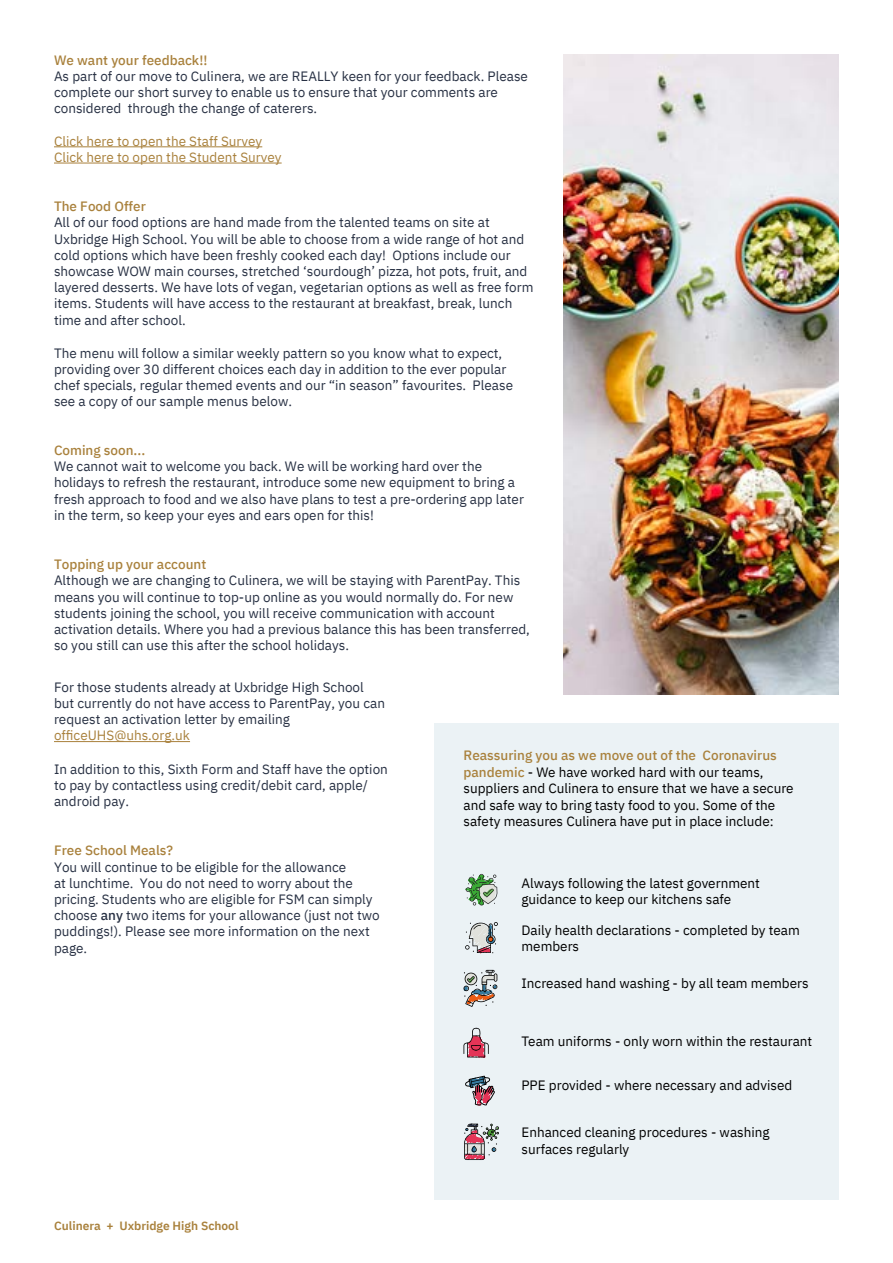
<style>
.page{position:relative;width:893px;height:1263px;background:#fff}
.page>*{position:absolute;margin:0;border:0;box-sizing:border-box;transform-origin:0 0}
.t1{font:13.5px/16.2px "IBM Plex Sans";color:#273043}
.t2{font:13.5px/16.5px "IBM Plex Sans";color:#000}
.t3{font:500 13.5px "IBM Plex Sans";color:#a9813c}
.t4{font:13.5px/16.2px "IBM Plex Sans";color:#a9813c}
.t5{font:600 12px "IBM Plex Sans";color:#a9813c}
.s1{font-weight:500}
.s2{font-weight:500;color:#a9813c}
</style>
<div class="page">
<div style="left:435px;top:723px;width:404px;height:476px;background:#ebf2f5"></div>
<svg style="left:463px;top:1028px;width:26px;height:30px"></svg>
<svg style="left:465px;top:874px;width:33px;height:32px"></svg>
<svg style="left:463px;top:970px;width:34px;height:37px"></svg>
<svg style="left:464px;top:1123px;width:35px;height:37px"></svg>
<svg style="left:465px;top:922px;width:33px;height:32px"></svg>
<svg style="left:465px;top:1076px;width:30px;height:30px"></svg>
<hr style="left:54px;top:146px;width:208px;height:1px;background:#a9813c">
<hr style="left:54px;top:163px;width:228px;height:1px;background:#a9813c">
<img style="left:563px;top:54px;width:276px;height:641px">
<hr style="left:54px;top:741px;width:136px;height:1px;background:#a9813c">
<p class="t3" style="left:54px;top:49px;width:155px">We want your feedback!!</p>
<p class="t1" style="left:54px;top:67px;width:475px">As part of our move to Culinera, we are REALLY keen for your feedback. Please complete our short survey to enable us to ensure that your comments are considered through the change of caterers.</p>
<p class="t4" style="left:54px;top:132px;width:229px">Click here to open the Staff Survey<br>Click here to open the Student Survey</p>
<p class="t3" style="left:54px;top:196px;width:93px">The Food Offer</p>
<p class="t1" style="left:54px;top:213px;width:481px">All of our food options are hand made from the talented teams on site at Uxbridge High School. You will be able to choose from a wide range of hot and cold options which have been freshly cooked each day! Options include our showcase WOW main courses, stretched ‘sourdough’ pizza, hot pots, fruit, and layered desserts. We have lots of vegan, vegetarian options as well as free form items. Students will have access to the restaurant at breakfast, break, lunch time and after school.</p>
<p class="t1" style="left:54px;top:344px;width:461px">The menu will follow a similar weekly pattern so you know what to expect, providing over 30 different choices each day in addition to the ever popular chef specials, regular themed events and our “in season” favourites. Please see a copy of our sample menus below.</p>
<p class="t3" style="left:54px;top:440px;width:93px">Coming soon...</p>
<p class="t1" style="left:54px;top:457px;width:471px">We cannot wait to welcome you back. We will be working hard over the holidays to refresh the restaurant, introduce some new equipment to bring a fresh approach to food and we also have plans to test a pre-ordering app later in the term, so keep your eyes and ears open for this!</p>
<p class="t3" style="left:54px;top:554px;width:154px">Topping up your account</p>
<p class="t1" style="left:54px;top:571px;width:477px">Although we are changing to Culinera, we will be staying with ParentPay. This means you will continue to top-up online as you would normally do. For new students joining the school, you will receive communication with account activation details. Where you had a previous balance this has been transferred, so you still can use this after the school holidays.</p>
<p class="t1" style="left:54px;top:678px;width:333px">For those students already at Uxbridge High School but currently do not have access to ParentPay, you can request an activation letter by emailing</p>
<p class="t4" style="left:54px;top:726px;width:138px">officeUHS@uhs.org.uk</p>
<p class="t1" style="left:54px;top:759px;width:335px">In addition to this, Sixth Form and Staff have the option to pay by contactless using credit/debit card, apple/ android pay.</p>
<p class="t3" style="left:54px;top:840px;width:121px">Free School Meals?</p>
<p class="t1" style="left:54px;top:857px;width:327px">You will continue to be eligible for the allowance<br>at lunchtime. You do not need to worry about the pricing. Students who are eligible for FSM can simply choose <span class="s1">any</span> two items for your allowance (just not two puddings!). Please see more information on the next page.</p>
<p class="t5" style="left:54px;top:1216px;width:186px">Culinera + Uxbridge High School</p>
<p class="t2" style="left:463px;top:746px;width:332px"><span class="s2">Reassuring you as we move out of the Coronavirus pandemic</span> - We have worked hard with our teams, suppliers and Culinera to ensure that we have a secure and safe way to bring tasty food to you. Some of the safety measures Culinera have put in place include:</p>
<p class="t2" style="left:521px;top:873px;width:240px">Always following the latest government guidance to keep our kitchens safe</p>
<p class="t2" style="left:521px;top:920px;width:280px">Daily health declarations - completed by team members</p>
<p class="t2" style="left:521px;top:974px;width:289px">Increased hand washing - by all team members</p>
<p class="t2" style="left:521px;top:1032px;width:292px">Team uniforms - only worn within the restaurant</p>
<p class="t2" style="left:521px;top:1076px;width:272px">PPE provided - where necessary and advised</p>
<p class="t2" style="left:521px;top:1123px;width:250px">Enhanced cleaning procedures - washing surfaces regularly</p>
</div>
